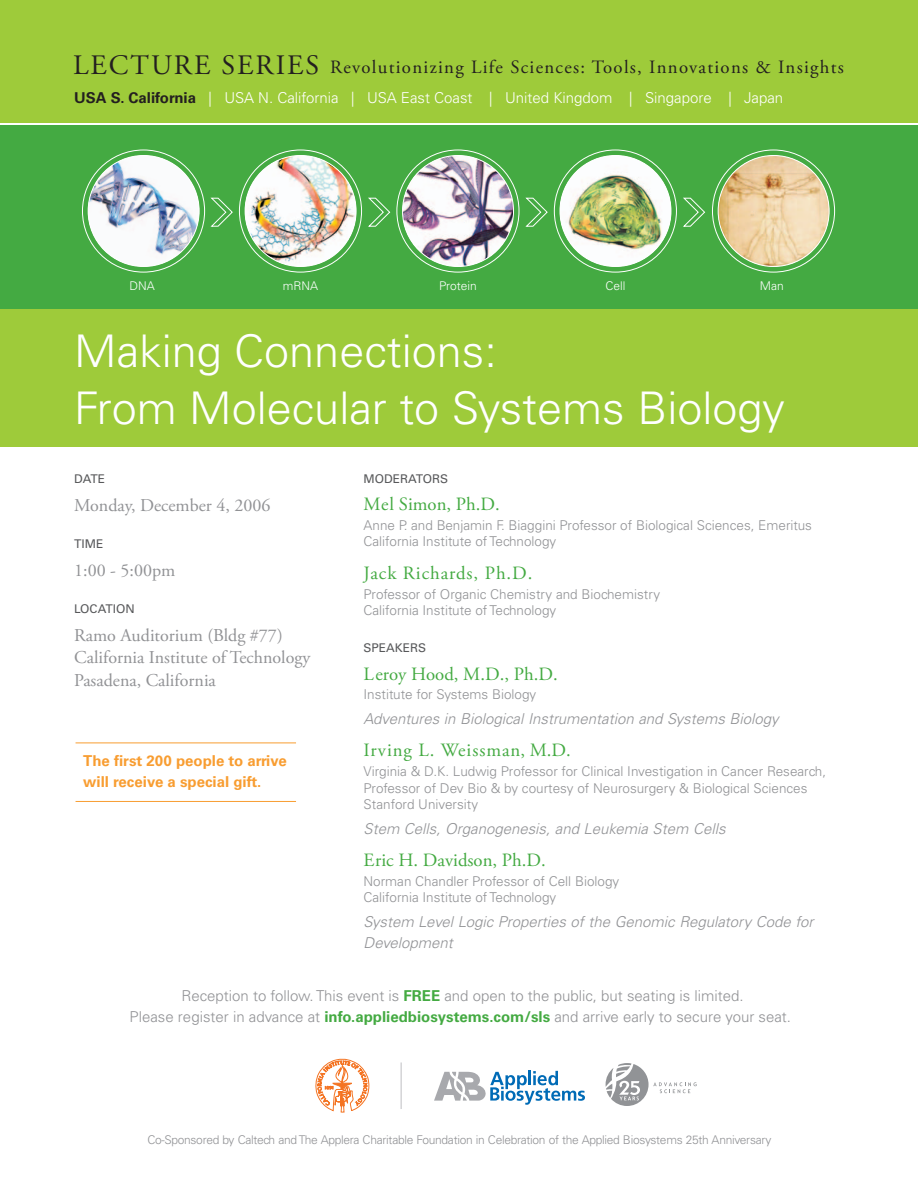
<style>
.page{position:relative;width:918px;height:1188px;background:#fff}
.page>*{position:absolute;margin:0;border:0;box-sizing:border-box;transform-origin:0 0}
.t1{font:300 45px/57px "Univers LT Std";color:#fff}
.t2{font:18.75px "Adobe Garamond Pro";letter-spacing:.07em;color:#231f20}
.t3{font:18.75px "Adobe Garamond Pro";color:#44aa42}
.t4{font:18.75px "Adobe Garamond Pro";letter-spacing:.05em;color:#44aa42}
.t5{font:18px/22.5px "Adobe Garamond Pro";color:#919295}
.t6{font:italic 300 15px/21px "Univers LT Std";color:#919295}
.t7{font:300 15px/21px "Univers LT Std";color:#919295;text-align:center}
.t8{font:300 15px "Univers LT Std";color:#fff}
.t9{font:700 15px/21px "Univers LT Std";color:#f89d31}
.t10{font:300 13.5px/16.5px "Univers LT Std";color:#919295}
.t11{font:300 12px "Univers LT Std";letter-spacing:-.025em;color:#919295}
.t12{font:12px "Univers LT Std";color:#57585a}
.t13{font:300 12px "Univers LT Std";color:#fff}
.s1{font-size:28.2px}
.s2{font-weight:700;color:#231f20}
.s3{font-weight:700;color:#44aa42}
</style>
<div class="page">
<div style="left:0;top:0;width:918px;height:123px;background:#9ecb3a"></div>
<div style="left:0;top:125px;width:918px;height:185px;background:#44aa42"></div>
<div style="left:0;top:309px;width:918px;height:138px;background:#9ecb3a"></div>
<svg style="left:315px;top:1058px;width:54px;height:54px"></svg>
<svg style="left:434px;top:1071px;width:151px;height:34px"></svg>
<hr style="left:401px;top:1062px;width:1px;height:47px;background:#bebfc2">
<svg style="left:606px;top:1063px;width:91px;height:43px"></svg>
<svg style="left:210px;top:198px;width:23px;height:29px"></svg>
<svg style="left:525px;top:198px;width:23px;height:29px"></svg>
<svg style="left:683px;top:198px;width:22px;height:29px"></svg>
<img style="left:88px;top:156px;width:111px;height:110px">
<img style="left:403px;top:156px;width:111px;height:110px;border-radius:50%">
<img style="left:560px;top:156px;width:111px;height:110px;border-radius:50%">
<img style="left:718px;top:156px;width:111px;height:110px;border-radius:50%">
<img style="left:245px;top:156px;width:111px;height:110px;border-radius:50%">
<svg style="left:368px;top:198px;width:23px;height:29px"></svg>
<hr style="left:76px;top:743px;width:220px;height:1px;background:#f89d31">
<hr style="left:76px;top:801px;width:220px;height:1px;background:#f89d31">
<h2 class="t2" style="left:73px;top:56px;width:773px"><span class="s1">LECTURE SERIES</span> Revolutionizing Life Sciences: Tools, Innovations &amp; Insights</h2>
<p class="t8" style="left:74px;top:88px;width:710px"><span class="s2">USA S. California</span> | USA N. California | USA East Coast | United Kingdom | Singapore | Japan</p>
<p class="t13" style="left:130px;top:279px;width:27px">DNA</p>
<p class="t13" style="left:283px;top:279px;width:37px">mRNA</p>
<p class="t13" style="left:439px;top:279px;width:39px">Protein</p>
<p class="t13" style="left:605px;top:279px;width:22px">Cell</p>
<p class="t13" style="left:760px;top:279px;width:25px">Man</p>
<h1 class="t1" style="left:74px;top:322px;width:712px">Making Connections:<br>From Molecular to Systems Biology</h1>
<p class="t12" style="left:74px;top:471px;width:32px">DATE</p>
<h3 class="t5" style="left:74px;top:494px;width:198px">Monday, December 4, 2006</h3>
<p class="t12" style="left:74px;top:536px;width:31px">TIME</p>
<h3 class="t5" style="left:74px;top:559px;width:103px">1:00 - 5:00pm</h3>
<p class="t12" style="left:74px;top:602px;width:62px">LOCATION</p>
<h3 class="t5" style="left:74px;top:647px;width:238px">California Institute of Technology<br>Pasadena, California</h3>
<h3 class="t5" style="left:74px;top:624px;width:210px">Ramo Auditorium (Bldg # )</h3>
<h3 class="t5" style="left:259px;top:624px;width:19px">77</h3>
<p class="t9" style="left:83px;top:750px;width:205px">The first 200 people to arrive will receive a special gift.</p>
<p class="t12" style="left:364px;top:471px;width:21px">MODE</p>
<p class="t12" style="left:400px;top:471px;width:17px">RATO</p>
<p class="t12" style="left:432px;top:471px;width:18px">RS</p>
<p class="t10" style="left:364px;top:517px;width:450px">Anne P. and Benjamin F. Biaggini Professor of Biological Sciences, Emeritus<br>California Institute of Technology</p>
<h2 class="t4" style="left:364px;top:562px;width:170px">Jack Richards, Ph.D.</h2>
<p class="t10" style="left:364px;top:586px;width:298px">Professor of Organic Chemistry and Biochemistry<br>California Institute of Technology</p>
<p class="t12" style="left:364px;top:641px;width:64px">SPEAKERS</p>
<p class="t10" style="left:364px;top:686px;width:174px">Institute for Systems Biology</p>
<p class="t6" style="left:364px;top:708px;width:417px">Adventures in Biological Instrumentation and Systems Biology</p>
<h2 class="t4" style="left:364px;top:739px;width:209px">Irving L. Weissman, M.D.</h2>
<p class="t10" style="left:364px;top:763px;width:464px">Virginia &amp; D.K. Ludwig Professor for Clinical Investigation in Cancer Research,<br>Professor of Dev Bio &amp; by courtesy of Neurosurgery &amp; Biological Sciences<br>Stanford University</p>
<p class="t6" style="left:364px;top:818px;width:364px">Stem Cells, Organogenesis, and Leukemia Stem Cells</p>
<p class="t10" style="left:364px;top:873px;width:257px">Norman Chandler Professor of Cell Biology<br>California Institute of Technology</p>
<p class="t6" style="left:364px;top:911px;width:452px">System Level Logic Properties of the Genomic Regulatory Code for<br>Development</p>
<h2 class="t3" style="left:364px;top:493px;width:138px">Mel Simon, Ph.D.</h2>
<h2 class="t3" style="left:364px;top:662px;width:196px">Leroy Hood, M.D., Ph.D.</h2>
<h2 class="t3" style="left:364px;top:849px;width:184px">Eric H. Davidson, Ph.D.</h2>
<p class="t7" style="left:130px;top:985px;width:663px">Reception to follow. This event is <span class="s3">FREE</span> and open to the public, but seating is limited.<br>Please register in advance at <span class="s3">info.appliedbiosystems.com/sls</span> and arrive early to secure your seat.</p>
<p class="t11" style="left:147px;top:1132px;width:626px">Co-Sponsored by Caltech and The Applera Charitable Foundation in Celebration of the Applied Biosystems 25th Anniversary</p>
</div>
